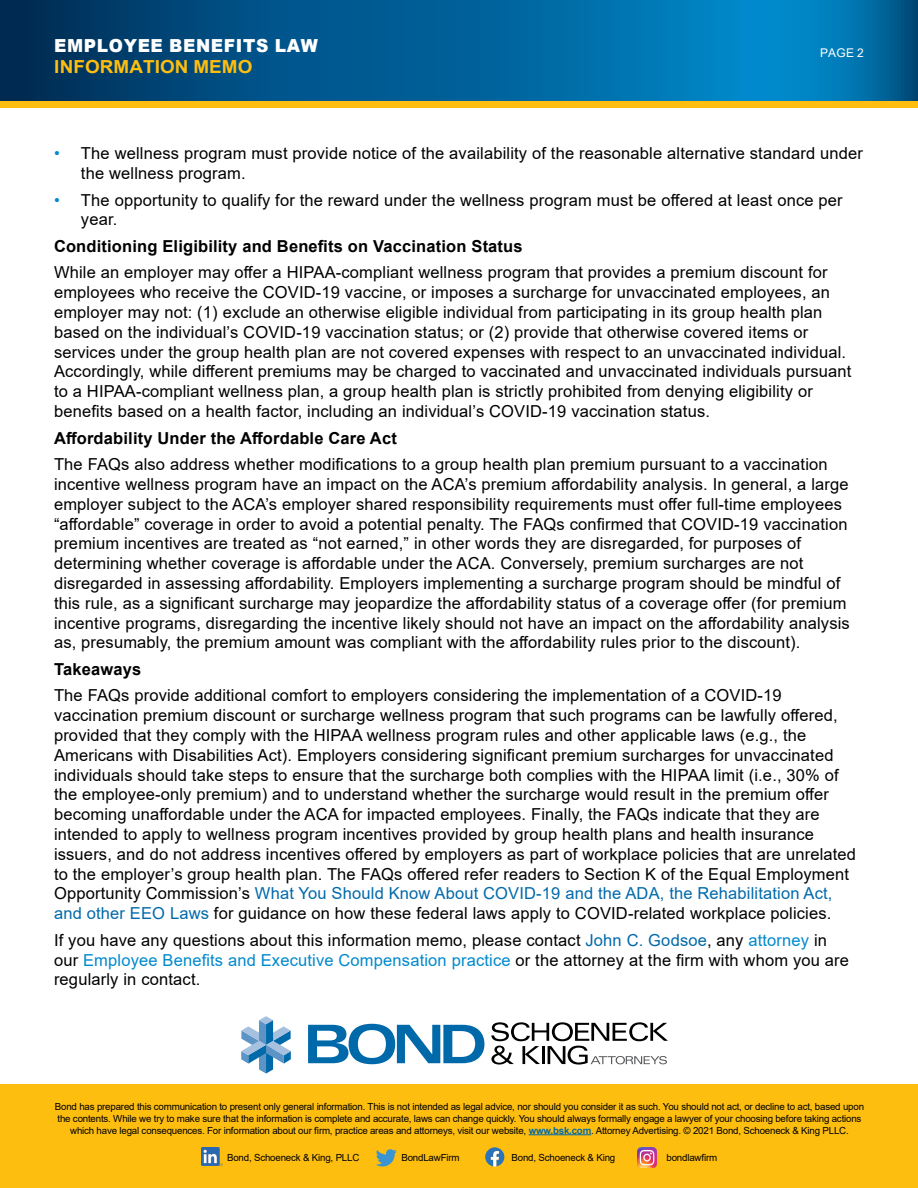
<style>
.page{position:relative;width:918px;height:1188px;background:#fff}
.page>*{position:absolute;margin:0;border:0;box-sizing:border-box;transform-origin:0 0}
.t1{font:900 18px "Arial";letter-spacing:.035em;color:#fff;scale:.95 1}
.t2{font:700 18px "Arial";letter-spacing:.005em;color:#febe10;scale:1.05 1}
.t3{font:16.5px/19.8px "Arial";letter-spacing:.01em;color:#000}
.t4{font:700 16.5px "Arial";letter-spacing:.01em;color:#000}
.t5{font:12px "Arial";color:#fff}
.t6{font:9.75px/11.7px "Arial";letter-spacing:-.02em;color:#000;text-align:center}
.s1{color:#0089cc}
.s2{color:#0069aa}
.s3{font-weight:700;color:#0069aa}
</style>
<div class="page">
<div style="left:0;top:54px;width:918px;height:54px;background:#febe10"></div>
<svg style="left:0;top:0;width:918px;height:101px;background:#005f96"></svg>
<div style="left:0;top:1084px;width:918px;height:104px;background:#febe10"></div>
<svg style="left:241px;top:1016px;width:50px;height:58px"></svg>
<svg style="left:308px;top:1024px;width:176px;height:40px"></svg>
<svg style="left:491px;top:1022px;width:177px;height:43px"></svg>
<hr style="left:529px;top:1134px;width:62px;height:1px;background:#0069aa">
<img style="left:201px;top:1148px;width:22px;height:18px">
<svg style="left:376px;top:1149px;width:21px;height:18px"></svg>
<svg style="left:485px;top:1147px;width:19px;height:19px"></svg>
<img style="left:637px;top:1148px;width:20px;height:19px">
<p class="t1" style="left:54px;top:32px;width:279px">EMPLOYEE BENEFITS LAW</p>
<p class="t2" style="left:54px;top:54px;width:190px">INFORMATION MEMO</p>
<p class="t5" style="left:820px;top:45px;width:45px">PAGE 2</p>
<p class="t3" style="left:81px;top:143px;width:784px;text-indent:-27px"><span class="s1">•</span> The wellness program must provide notice of the availability of the reasonable alternative standard under the wellness program.</p>
<p class="t3" style="left:81px;top:190px;width:763px;text-indent:-27px"><span class="s1">•</span> The opportunity to qualify for the reward under the wellness program must be offered at least once per year.</p>
<p class="t4" style="left:54px;top:234px;width:470px">Conditioning Eligibility and Benefits on Vaccination Status</p>
<p class="t3" style="left:54px;top:263px;width:799px">While an employer may offer a HIPAA-compliant wellness program that provides a premium discount for employees who receive the COVID-19 vaccine, or imposes a surcharge for unvaccinated employees, an employer may not: (1) exclude an otherwise eligible individual from participating in its group health plan based on the individual’s COVID-19 vaccination status; or (2) provide that otherwise covered items or services under the group health plan are not covered expenses with respect to an unvaccinated individual.<br>Accordingly, while different premiums may be charged to vaccinated and unvaccinated individuals pursuant to a HIPAA-compliant wellness plan, a group health plan is strictly prohibited from denying eligibility or benefits based on a health factor, including an individual’s COVID-19 vaccination status.</p>
<p class="t4" style="left:54px;top:426px;width:344px">Affordability Under the Affordable Care Act</p>
<p class="t3" style="left:54px;top:454px;width:797px">The FAQs also address whether modifications to a group health plan premium pursuant to a vaccination incentive wellness program have an impact on the ACA’s premium affordability analysis. In general, a large employer subject to the ACA’s employer shared responsibility requirements must offer full-time employees “affordable” coverage in order to avoid a potential penalty. The FAQs confirmed that COVID-19 vaccination premium incentives are treated as “not earned,” in other words they are disregarded, for purposes of determining whether coverage is affordable under the ACA. Conversely, premium surcharges are not disregarded in assessing affordability. Employers implementing a surcharge program should be mindful of this rule, as a significant surcharge may jeopardize the affordability status of a coverage offer (for premium incentive programs, disregarding the incentive likely should not have an impact on the affordability analysis as, presumably, the premium amount was compliant with the affordability rules prior to the discount).</p>
<p class="t4" style="left:54px;top:657px;width:89px">Takeaways</p>
<p class="t3" style="left:54px;top:686px;width:804px">The FAQs provide additional comfort to employers considering the implementation of a COVID-19 vaccination premium discount or surcharge wellness program that such programs can be lawfully offered, provided that they comply with the HIPAA wellness program rules and other applicable laws (e.g., the Americans with Disabilities Act). Employers considering significant premium surcharges for unvaccinated individuals should take steps to ensure that the surcharge both complies with the HIPAA limit (i.e., 30% of the employee-only premium) and to understand whether the surcharge would result in the premium offer becoming unaffordable under the ACA for impacted employees. Finally, the FAQs indicate that they are intended to apply to wellness program incentives provided by group health plans and health insurance issuers, and do not address incentives offered by employers as part of workplace policies that are unrelated to the employer’s group health plan. The FAQs offered refer readers to Section K of the Equal Employment Opportunity Commission’s <span class="s2">What You Should Know About COVID-19 and the ADA, the Rehabilitation Act, and other EEO Laws</span> for guidance on how these federal laws apply to COVID-related workplace policies.</p>
<p class="t3" style="left:54px;top:930px;width:797px">If you have any questions about this information memo, please contact <span class="s2">John C. Godsoe</span>, any <span class="s1">attorney</span> in our <span class="s1">Employee Benefits and Executive Compensation practice</span> or the attorney at the firm with whom you are regularly in contact.</p>
<p class="t6" style="left:55px;top:1101px;width:811px">Bond has prepared this communication to present only general information. This is not intended as legal advice, nor should you consider it as such. You should not act, or decline to act, based upon the contents. While we try to make sure that the information is complete and accurate, laws can change quickly. You should always formally engage a lawyer of your choosing before taking actions which have legal consequences. For information about our firm, practice areas and attorneys, visit our website, <span class="s3">www.bsk.com</span>. Attorney Advertising. © 2021 Bond, Schoeneck &amp; King PLLC.</p>
<p class="t6" style="left:227px;top:1152px;width:134px">Bond, Schoeneck &amp; King, PLLC</p>
<p class="t6" style="left:401px;top:1152px;width:60px">BondLawFirm</p>
<p class="t6" style="left:512px;top:1152px;width:105px">Bond, Schoeneck &amp; King</p>
<p class="t6" style="left:666px;top:1152px;width:52px">bondlawfirm</p>
</div>
